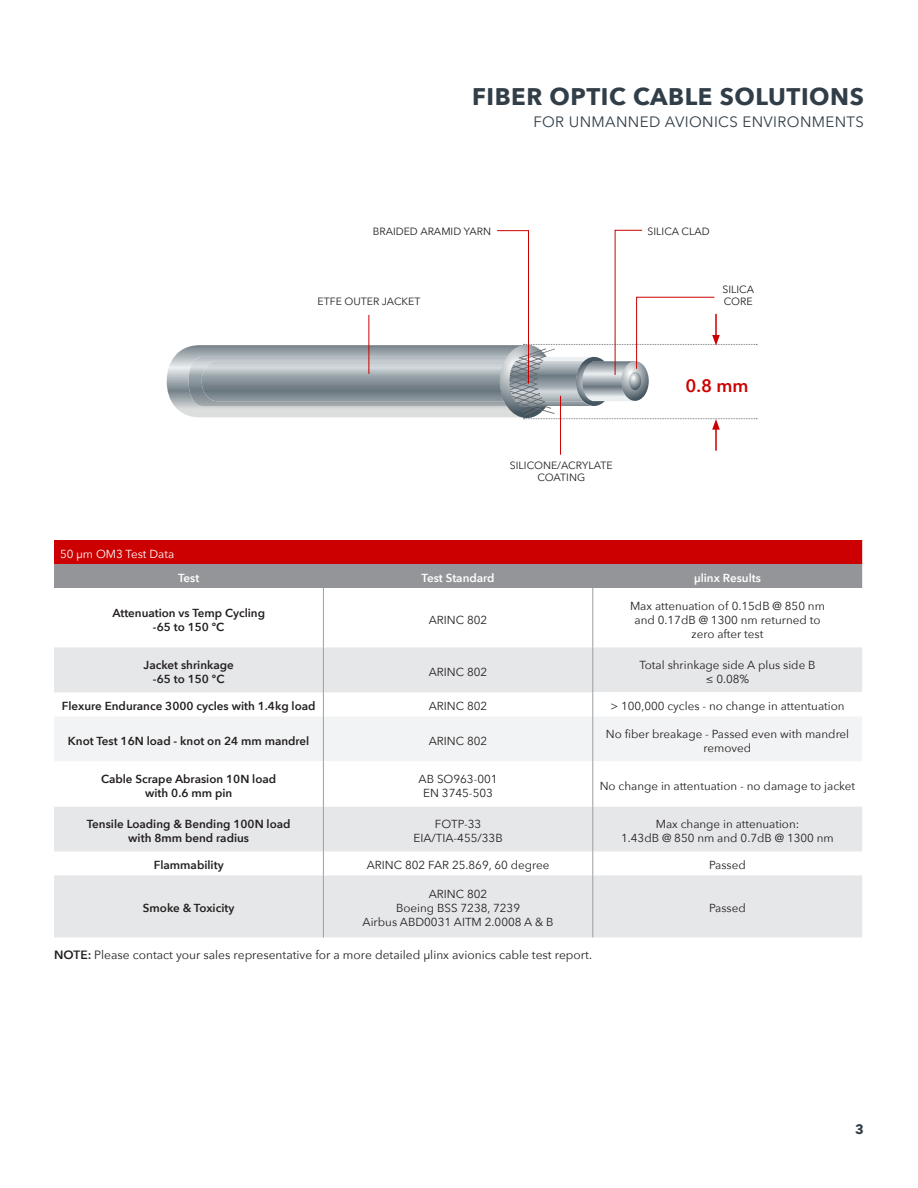
<style>
.page{position:relative;width:918px;height:1188px;background:#fff}
.page>*{position:absolute;margin:0;border:0;box-sizing:border-box;transform-origin:0 0}
.t1{font:700 24px "Avenir Next";letter-spacing:.025em;color:#313e48}
.t2{font:600 18px "Avenir Next";color:#c00}
.t3{font:15px "Avenir Next";letter-spacing:.025em;color:#313e48}
.t4{font:700 13.5px "Avenir Next";color:#313e48}
.t5{font:12px "Avenir Next";color:#231f20}
.t6{font:11.7px/14px "Avenir Next";color:#231f20;text-align:center}
.t7{font:600 11.7px/14px "Avenir Next";color:#231f20;text-align:center}
.t8{font:600 11.7px "Avenir Next";color:#fff}
.t9{font:11.7px "Avenir Next";color:#fff}
.t10{font:10.5px/12.6px "Avenir Next";color:#231f20;text-align:center}
.s1{font-weight:600}
</style>
<div class="page">
<svg style="left:54px;top:540px;width:808px;height:48px;background:#af4a4c"></svg>
<svg style="left:54px;top:647px;width:808px;height:290px;fill:#e6e7e9"></svg>
<hr style="left:323px;top:588px;width:1px;height:59px;background:#9b9da0">
<hr style="left:323px;top:647px;width:1px;height:45px;background:#9b9da0">
<hr style="left:323px;top:806px;width:1px;height:45px;background:#9b9da0">
<svg style="left:323px;top:851px;width:1px;height:24px"></svg>
<hr style="left:323px;top:875px;width:1px;height:62px;background:#9b9da0">
<hr style="left:593px;top:588px;width:1px;height:59px;background:#9b9da0">
<hr style="left:593px;top:647px;width:1px;height:45px;background:#9b9da0">
<svg style="left:54px;top:692px;width:808px;height:114px"></svg>
<hr style="left:593px;top:716px;width:1px;height:45px;background:#9b9da0">
<hr style="left:593px;top:761px;width:1px;height:45px;background:#9b9da0">
<hr style="left:593px;top:806px;width:1px;height:45px;background:#9b9da0">
<svg style="left:593px;top:851px;width:1px;height:24px"></svg>
<hr style="left:593px;top:875px;width:1px;height:62px;background:#9b9da0">
<hr style="left:560px;top:396px;width:1px;height:59px;background:#c00">
<hr style="left:715px;top:427px;width:2px;height:24px;background:#c00">
<svg style="left:167px;top:230px;width:590px;height:200px"></svg>
<h1 class="t1" style="left:472px;top:76px;width:393px">FIBER OPTIC CABLE SOLUTIONS</h1>
<p class="t3" style="left:533px;top:109px;width:332px">FOR UNMANNED AVIONICS ENVIRONMENTS</p>
<p class="t9" style="left:60px;top:544px;width:116px">50 µm OM3 Test Data</p>
<p class="t10" style="left:373px;top:225px;width:120px">BRAIDED ARAMID YARN</p>
<p class="t10" style="left:318px;top:295px;width:104px">ETFE OUTER JACKET</p>
<p class="t10" style="left:510px;top:458px;width:104px">SILICONE/ACRYLATE<br>COATING</p>
<p class="t10" style="left:648px;top:225px;width:64px">SILICA CLAD</p>
<p class="t10" style="left:723px;top:282px;width:33px;text-align:left">SILICA<br>CORE</p>
<h2 class="t2" style="left:685px;top:370px;width:65px">0.8 mm</h2>
<p class="t8" style="left:178px;top:568px;width:23px">Test</p>
<p class="t8" style="left:422px;top:568px;width:75px">Test Standard</p>
<p class="t8" style="left:694px;top:568px;width:68px">µlinx Results</p>
<p class="t7" style="left:112px;top:605px;width:154px">Attenuation vs Temp Cycling -65 to 150 ºC</p>
<p class="t6" style="left:429px;top:612px;width:60px">ARINC 802</p>
<p class="t6" style="left:630px;top:598px;width:196px">Max attenuation of 0.15dB @ 850 nm and 0.17dB @ 1300 nm returned to zero after test</p>
<p class="t7" style="left:144px;top:657px;width:92px">Jacket shrinkage -65 to 150 ºC</p>
<p class="t6" style="left:429px;top:664px;width:60px">ARINC 802</p>
<p class="t6" style="left:639px;top:657px;width:178px">Total shrinkage side A plus side B ≤ 0.08%</p>
<p class="t7" style="left:62px;top:699px;width:255px">Flexure Endurance 3000 cycles with 1.4kg load</p>
<p class="t6" style="left:429px;top:699px;width:60px">ARINC 802</p>
<p class="t6" style="left:610px;top:699px;width:236px">&gt; 100,000 cycles - no change in attentuation</p>
<p class="t7" style="left:68px;top:733px;width:243px">Knot Test 16N load - knot on 24 mm mandrel</p>
<p class="t6" style="left:429px;top:733px;width:60px">ARINC 802</p>
<p class="t6" style="left:606px;top:726px;width:245px">No fiber breakage - Passed even with mandrel removed</p>
<p class="t7" style="left:101px;top:771px;width:177px">Cable Scrape Abrasion 10N load with 0.6 mm pin</p>
<p class="t6" style="left:419px;top:771px;width:81px">AB SO963-001<br>EN 3745-503</p>
<p class="t6" style="left:600px;top:778px;width:257px">No change in attentuation - no damage to jacket</p>
<p class="t7" style="left:87px;top:816px;width:205px">Tensile Loading &amp; Bending 100N load with 8mm bend radius</p>
<p class="t6" style="left:413px;top:816px;width:91px">FOTP-33<br>EIA/TIA-455/33B</p>
<p class="t6" style="left:621px;top:816px;width:214px">Max change in attenuation:<br>1.43dB @ 850 nm and 0.7dB @ 1300 nm</p>
<p class="t7" style="left:154px;top:858px;width:71px">Flammability</p>
<p class="t6" style="left:367px;top:858px;width:184px">ARINC 802 FAR 25.869, 60 degree</p>
<p class="t6" style="left:709px;top:858px;width:38px">Passed</p>
<p class="t7" style="left:143px;top:901px;width:93px">Smoke &amp; Toxicity</p>
<p class="t6" style="left:363px;top:887px;width:192px">ARINC 802<br>Boeing BSS 7238, 7239<br>Airbus ABD0031 AITM 2.0008 A &amp; B</p>
<p class="t6" style="left:709px;top:901px;width:38px">Passed</p>
<p class="t5" style="left:54px;top:945px;width:540px"><span class="s1">NOTE:</span> Please contact your sales representative for a more detailed μlinx avionics cable test report.</p>
<p class="t4" style="left:855px;top:1118px;width:10px">3</p>
</div>
